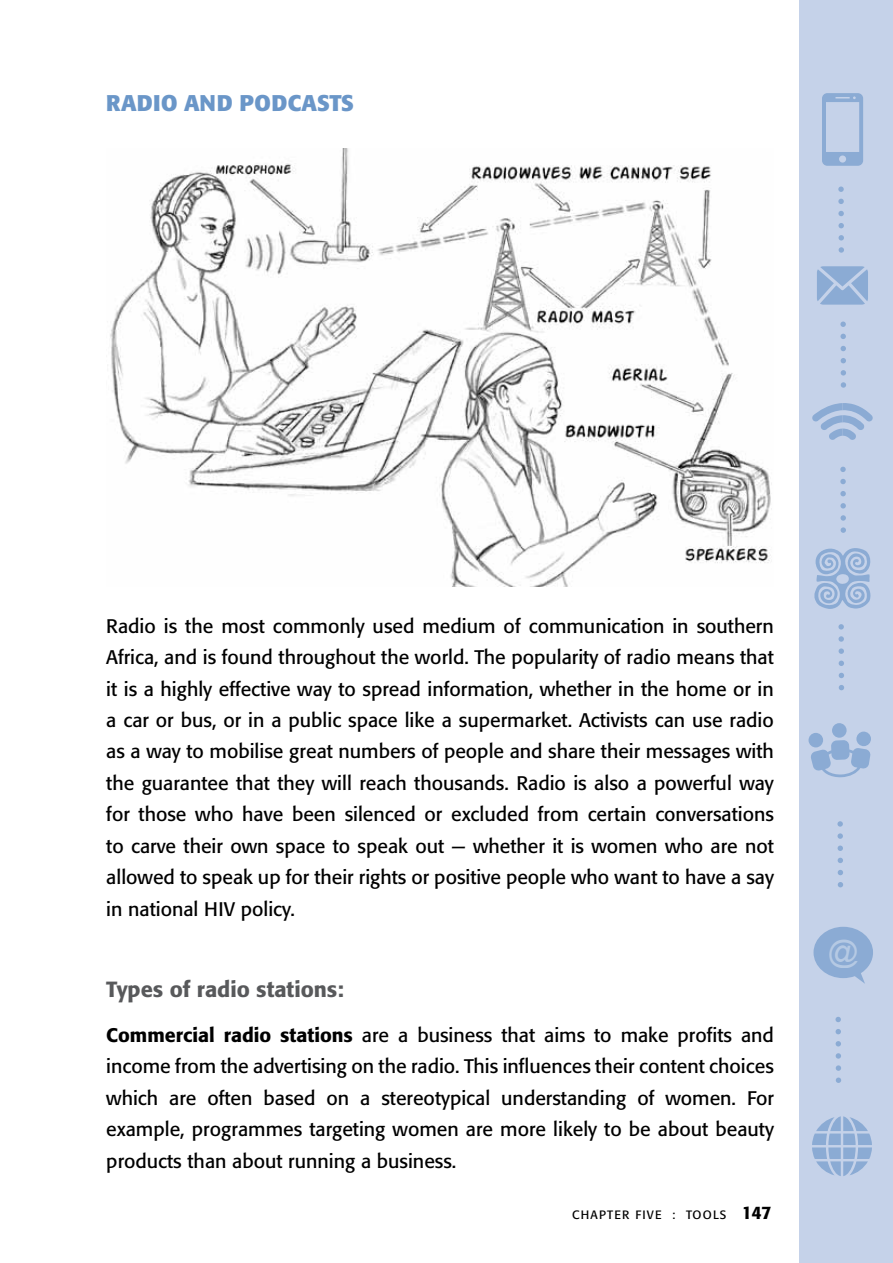
<style>
.page{position:relative;width:893px;height:1263px;background:#fff}
.page>*{position:absolute;margin:0;border:0;box-sizing:border-box;transform-origin:0 0}
.t1{font:30.45px "Arial";color:#fff}
.t2{font:700 22.5px "Formata";color:#6a96c8}
.t3{font:500 21.75px "Formata";color:#58595b}
.t4{font:19.5px/31.5px "Formata";color:#000;text-align:justify}
.t5{font:500 18px "Formata";color:#000}
.t6{font:12px "Formata";letter-spacing:.1em;color:#000}
.s1{font-weight:500}
</style>
<div class="page">
<div style="left:799px;top:0;width:94px;height:1263px;background:#c5d2e9"></div>
<svg style="left:822px;top:93px;width:41px;height:73px"></svg>
<svg style="left:817px;top:266px;width:51px;height:39px"></svg>
<svg style="left:812px;top:403px;width:61px;height:37px"></svg>
<div style="left:832px;top:723px;width:15px;height:15px;background:#8babd4;border-radius:50%"></div>
<div style="left:808px;top:733px;width:15px;height:15px;background:#8babd4;border-radius:50%"></div>
<svg style="left:810px;top:740px;width:61px;height:37px"></svg>
<div style="left:856px;top:731px;width:15px;height:15px;background:#8babd4;border-radius:50%"></div>
<svg style="left:813px;top:927px;width:60px;height:57px"></svg>
<svg style="left:812px;top:1116px;width:60px;height:60px"></svg>
<svg style="left:838px;top:186px;width:6px;height:6px"></svg>
<svg style="left:838px;top:199px;width:6px;height:5px"></svg>
<svg style="left:838px;top:211px;width:6px;height:5px"></svg>
<svg style="left:838px;top:223px;width:6px;height:5px"></svg>
<svg style="left:838px;top:235px;width:6px;height:6px"></svg>
<svg style="left:839px;top:247px;width:5px;height:6px"></svg>
<svg style="left:840px;top:321px;width:6px;height:6px"></svg>
<svg style="left:840px;top:334px;width:6px;height:5px"></svg>
<svg style="left:840px;top:346px;width:6px;height:5px"></svg>
<svg style="left:841px;top:358px;width:5px;height:5px"></svg>
<svg style="left:841px;top:370px;width:5px;height:6px"></svg>
<svg style="left:841px;top:382px;width:5px;height:6px"></svg>
<svg style="left:840px;top:467px;width:6px;height:5px"></svg>
<svg style="left:840px;top:479px;width:6px;height:5px"></svg>
<svg style="left:840px;top:491px;width:6px;height:5px"></svg>
<svg style="left:840px;top:503px;width:6px;height:5px"></svg>
<svg style="left:840px;top:515px;width:6px;height:6px"></svg>
<svg style="left:841px;top:527px;width:5px;height:6px"></svg>
<svg style="left:838px;top:624px;width:6px;height:5px"></svg>
<svg style="left:838px;top:636px;width:6px;height:6px"></svg>
<svg style="left:839px;top:648px;width:5px;height:6px"></svg>
<svg style="left:839px;top:661px;width:5px;height:5px"></svg>
<svg style="left:839px;top:673px;width:5px;height:5px"></svg>
<svg style="left:839px;top:685px;width:5px;height:5px"></svg>
<svg style="left:837px;top:821px;width:6px;height:6px"></svg>
<svg style="left:837px;top:833px;width:6px;height:6px"></svg>
<svg style="left:838px;top:845px;width:5px;height:6px"></svg>
<svg style="left:838px;top:858px;width:5px;height:5px"></svg>
<svg style="left:838px;top:870px;width:5px;height:5px"></svg>
<svg style="left:838px;top:882px;width:5px;height:5px"></svg>
<svg style="left:835px;top:1017px;width:6px;height:5px"></svg>
<svg style="left:835px;top:1029px;width:6px;height:5px"></svg>
<svg style="left:836px;top:1041px;width:5px;height:5px"></svg>
<svg style="left:836px;top:1053px;width:5px;height:6px"></svg>
<svg style="left:836px;top:1065px;width:5px;height:6px"></svg>
<svg style="left:836px;top:1077px;width:5px;height:6px"></svg>
<svg style="left:814px;top:548px;width:57px;height:61px"></svg>
<img style="left:110px;top:149px;width:662px;height:438px">
<p class="t2" style="left:106px;top:89px;width:249px">RADIO AND PODCASTS</p>
<p class="t4" style="left:106px;top:610px;width:669px">Radio is the most commonly used medium of communication in southern Africa, and is found throughout the world. The popularity of radio means that it is a highly effective way to spread information, whether in the home or in a car or bus, or in a public space like a supermarket. Activists can use radio as a way to mobilise great numbers of people and share their messages with the guarantee that they will reach thousands. Radio is also a powerful way for those who have been silenced or excluded from certain conversations to carve their own space to speak out — whether it is women who are not allowed to speak up for their rights or positive people who want to have a say in national H IV policy.</p>
<p class="t3" style="left:106px;top:976px;width:239px">Types of radio stations:</p>
<p class="t4" style="left:106px;top:1019px;width:669px"><span class="s1">Commercial radio stations</span> are a business that aims to make profits and income from the advertising on the radio. This influences their content choices which are often based on a stereotypical understanding of women. For example, programmes targeting women are more likely to be about beauty products than about running a business.</p>
<p class="t6" style="left:572px;top:1207px;width:130px">chapter five : TOOLS</p>
<p class="t5" style="left:742px;top:1202px;width:32px">147</p>
<h1 class="t1" style="left:827px;top:931px;width:32px">@</h1>
</div>
